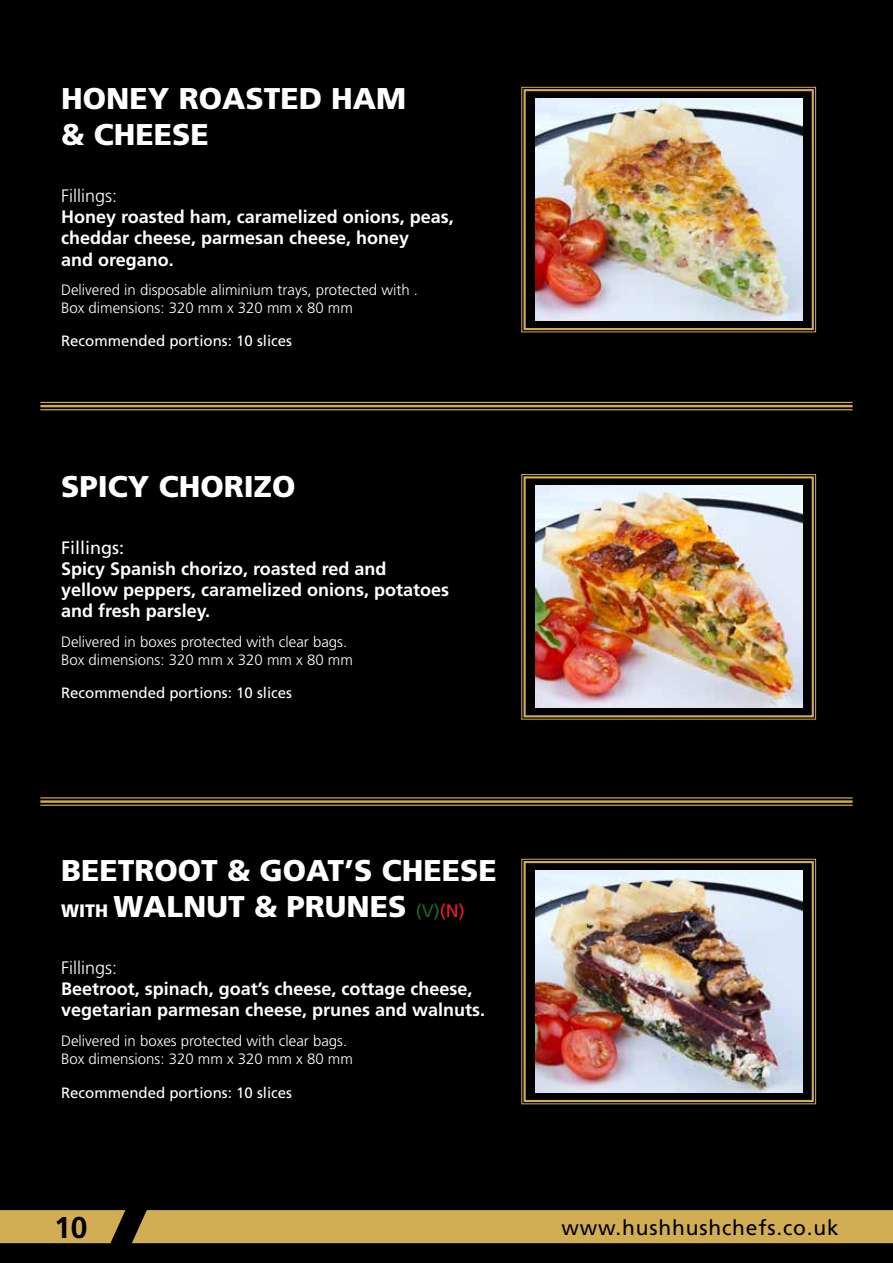
<style>
.page{position:relative;width:893px;height:1263px;background:#fff}
.page>*{position:absolute;margin:0;border:0;box-sizing:border-box;transform-origin:0 0}
.t1{font:900 30px/36px "Frutiger LT Std";color:#fff}
.t2{font:700 30px "Frutiger LT Std";color:#000}
.t3{font:21px "Frutiger LT Std";letter-spacing:.04em;color:#000}
.t4{font:700 18px/21px "Frutiger LT Std";color:#fff}
.t5{font:300 18px "Frutiger LT Std";color:#fff}
.t6{font:18px "Frutiger LT Std";color:#fff}
.t7{font:300 15px/18px "Frutiger LT Std";color:#fff}
.t8{font:15px "Frutiger LT Std";color:#fff}
.s1{font-size:18px}
.s2{font-weight:400;font-size:18px;color:#166827}
.s3{font-weight:400;font-size:18px;color:#ed1d24}
</style>
<div class="page">
<div style="left:0;top:0;width:132px;height:1263px;background:#000"></div>
<div style="left:132px;top:0;width:761px;height:1263px;background:#000"></div>
<svg style="left:0;top:1210px;width:125px;height:33px"></svg>
<hr style="left:40px;top:797px;width:813px;height:1px;background:#d1ad53">
<hr style="left:40px;top:800px;width:813px;height:3px;background:#d1ad53">
<hr style="left:40px;top:805px;width:813px;height:1px;background:#d1ad53">
<hr style="left:40px;top:402px;width:813px;height:1px;background:#d1ad53">
<hr style="left:40px;top:405px;width:813px;height:2px;background:#d1ad53">
<hr style="left:40px;top:409px;width:813px;height:1px;background:#d1ad53">
<svg style="left:521px;top:87px;width:295px;height:246px"></svg>
<div style="left:524px;top:89px;width:290px;height:241px;border:2px solid #d1ad53"></div>
<svg style="left:521px;top:474px;width:295px;height:246px"></svg>
<div style="left:524px;top:476px;width:290px;height:241px;border:2px solid #d1ad53"></div>
<svg style="left:521px;top:858px;width:295px;height:246px"></svg>
<div style="left:524px;top:861px;width:290px;height:241px;border:2px solid #d1ad53"></div>
<img style="left:535px;top:99px;width:267px;height:222px">
<img style="left:535px;top:486px;width:267px;height:222px">
<img style="left:535px;top:870px;width:267px;height:222px">
<h1 class="t1" style="left:61px;top:81px;width:347px">HONEY ROASTED HAM &amp; CHEESE</h1>
<p class="t5" style="left:61px;top:186px;width:57px">Fillings:</p>
<p class="t4" style="left:61px;top:207px;width:394px">Honey roasted ham, caramelized onions, peas, cheddar cheese, parmesan cheese, honey<br>and oregano.</p>
<p class="t7" style="left:61px;top:281px;width:358px">Delivered in disposable aliminium trays, protected with .<br>Box dimensions: 320 mm x 320 mm x 80 mm</p>
<p class="t8" style="left:61px;top:332px;width:232px">Recommended portions: 10 slices</p>
<h1 class="t1" style="left:61px;top:468px;width:236px">SPICY CHORIZO</h1>
<p class="t6" style="left:61px;top:537px;width:65px">Fillings:</p>
<p class="t4" style="left:61px;top:558px;width:390px">Spicy Spanish chorizo, roasted red and<br>yellow peppers, caramelized onions, potatoes and fresh parsley.</p>
<p class="t7" style="left:61px;top:633px;width:293px">Delivered in boxes protected with clear bags.<br>Box dimensions: 320 mm x 320 mm x 80 mm</p>
<p class="t8" style="left:61px;top:684px;width:232px">Recommended portions: 10 slices</p>
<h1 class="t1" style="left:61px;top:853px;width:437px">BEETROOT &amp; GOAT’S CHEESE<br><span class="s1">WITH</span> WALNUT &amp; PRUNES <span class="s2">(V)</span><span class="s3">(N)</span></h1>
<p class="t5" style="left:61px;top:958px;width:57px">Fillings:</p>
<p class="t4" style="left:61px;top:979px;width:426px">Beetroot, spinach, goat’s cheese, cottage cheese, vegetarian parmesan cheese, prunes and walnuts.</p>
<p class="t7" style="left:61px;top:1032px;width:293px">Delivered in boxes protected with clear bags.<br>Box dimensions: 320 mm x 320 mm x 80 mm</p>
<p class="t8" style="left:61px;top:1084px;width:232px">Recommended portions: 10 slices</p>
<h1 class="t2" style="left:54px;top:1210px;width:35px">10</h1>
<p class="t3" style="left:561px;top:1215px;width:279px">www.hushhushchefs.co.uk</p>
</div>
